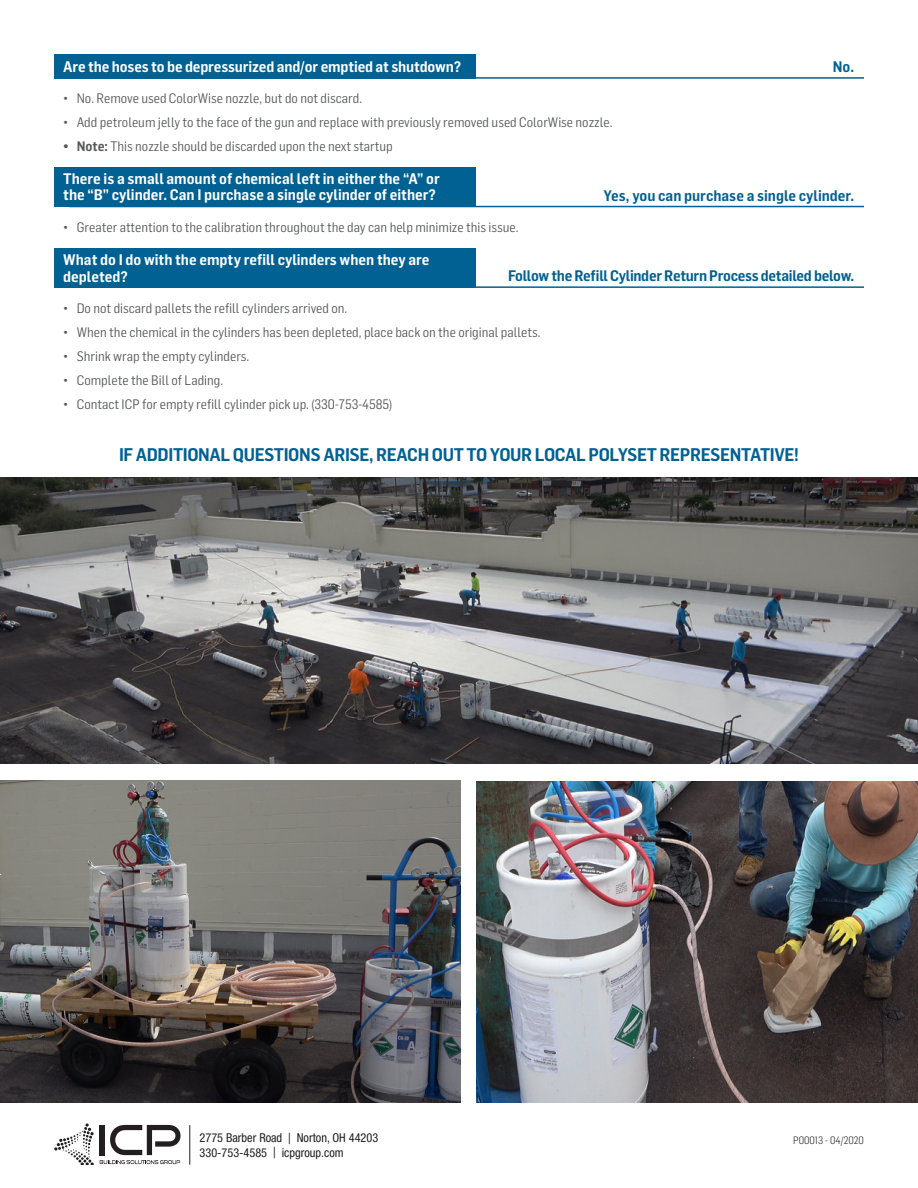
<style>
.page{position:relative;width:918px;height:1188px;background:#fff}
.page>*{position:absolute;margin:0;border:0;box-sizing:border-box;transform-origin:0 0}
.t1{font:600 18px "Flama Semicondensed";letter-spacing:-.02em;color:#006192}
.t2{font:600 15px/16.5px "Flama Semicondensed";color:#fff}
.t3{font:600 15px "Flama Semicondensed";letter-spacing:-.02em;color:#006192}
.t4{font:600 15px "Flama Semicondensed";color:#006192}
.t5{font:13.5px "Flama Semicondensed";color:#57585a}
.t6{font:condensed 12.3px/14.7px "Helvetica Neue";color:#231f20}
.t7{font:300 10.5px "Flama Semicondensed";color:#231f20}
.s1{font-weight:600}
.s2{font-size:15.3px}
</style>
<div class="page">
<div style="left:54px;top:248px;width:421px;height:40px;background:#006192"></div>
<hr style="left:69px;top:286px;width:795px;height:2px;background:#006192">
<img style="left:476px;top:782px;width:442px;height:320px">
<img style="left:0;top:780px;width:461px;height:322px">
<img style="left:0;top:478px;width:918px;height:286px">
<div style="left:54px;top:168px;width:421px;height:39px;background:#006192"></div>
<hr style="left:69px;top:206px;width:795px;height:1px;background:#006192">
<div style="left:54px;top:54px;width:421px;height:25px;background:#006192"></div>
<hr style="left:69px;top:77px;width:795px;height:2px;background:#006192">
<hr style="left:189px;top:1125px;width:1px;height:40px;background:#231f20">
<svg style="left:54px;top:1123px;width:40px;height:42px"></svg>
<svg style="left:100px;top:1125px;width:81px;height:39px"></svg>
<p class="t2" style="left:63px;top:58px;width:399px">Are the hoses to be depressurized and/or emptied at shutdown?</p>
<p class="t3" style="left:833px;top:57px;width:23px">No.</p>
<p class="t5" style="left:63px;top:90px;width:300px">• No. Remove used ColorWise nozzle, but do not discard.</p>
<p class="t5" style="left:63px;top:114px;width:551px">• Add petroleum jelly to the face of the gun and replace with previously removed used ColorWise nozzle.</p>
<p class="t5" style="left:63px;top:138px;width:331px"><span class="s1">• Note:</span> This nozzle should be discarded upon the next startup</p>
<p class="t2" style="left:63px;top:169px;width:378px">There is a small amount of chemical left in either the “A” or the “B” cylinder. Can I purchase a single cylinder of either?</p>
<p class="t5" style="left:63px;top:218px;width:457px">• Greater attention to the calibration throughout the day can help minimize this issue.</p>
<p class="t4" style="left:603px;top:185px;width:252px">Yes, you can purchase a single cylinder.</p>
<p class="t2" style="left:63px;top:251px;width:368px">What do I do with the empty refill cylinders when they are depleted?</p>
<p class="t3" style="left:508px;top:266px;width:348px">Follow the Refill Cylinder Return Process detailed below.</p>
<p class="t5" style="left:63px;top:299px;width:286px">• Do not discard pallets the refill cylinders arrived on.</p>
<p class="t5" style="left:63px;top:323px;width:479px">• When the chemical in the cylinders has been depleted, place back on the original pallets.</p>
<p class="t5" style="left:63px;top:347px;width:187px">• Shrink wrap the empty cylinders.</p>
<p class="t5" style="left:63px;top:371px;width:161px">• Complete the Bill of Lading.</p>
<p class="t5" style="left:63px;top:395px;width:331px">• Contact ICP for empty refill cylinder pick up. (330-753-4585)</p>
<p class="t1" style="left:119px;top:443px;width:681px">IF ADDITIONAL QUESTIONS ARISE, REACH OUT TO YOUR LOCAL POLYSET REPRESENTATIVE!</p>
<p class="t6" style="left:200px;top:1131px;width:180px">2775 Barber Road <span class="s2">|</span> Norton, OH 44203<br>330-753-4585 <span class="s2">|</span> icpgroup.com</p>
<p class="t7" style="left:793px;top:1134px;width:72px">P00013 - 04/2020</p>
</div>
